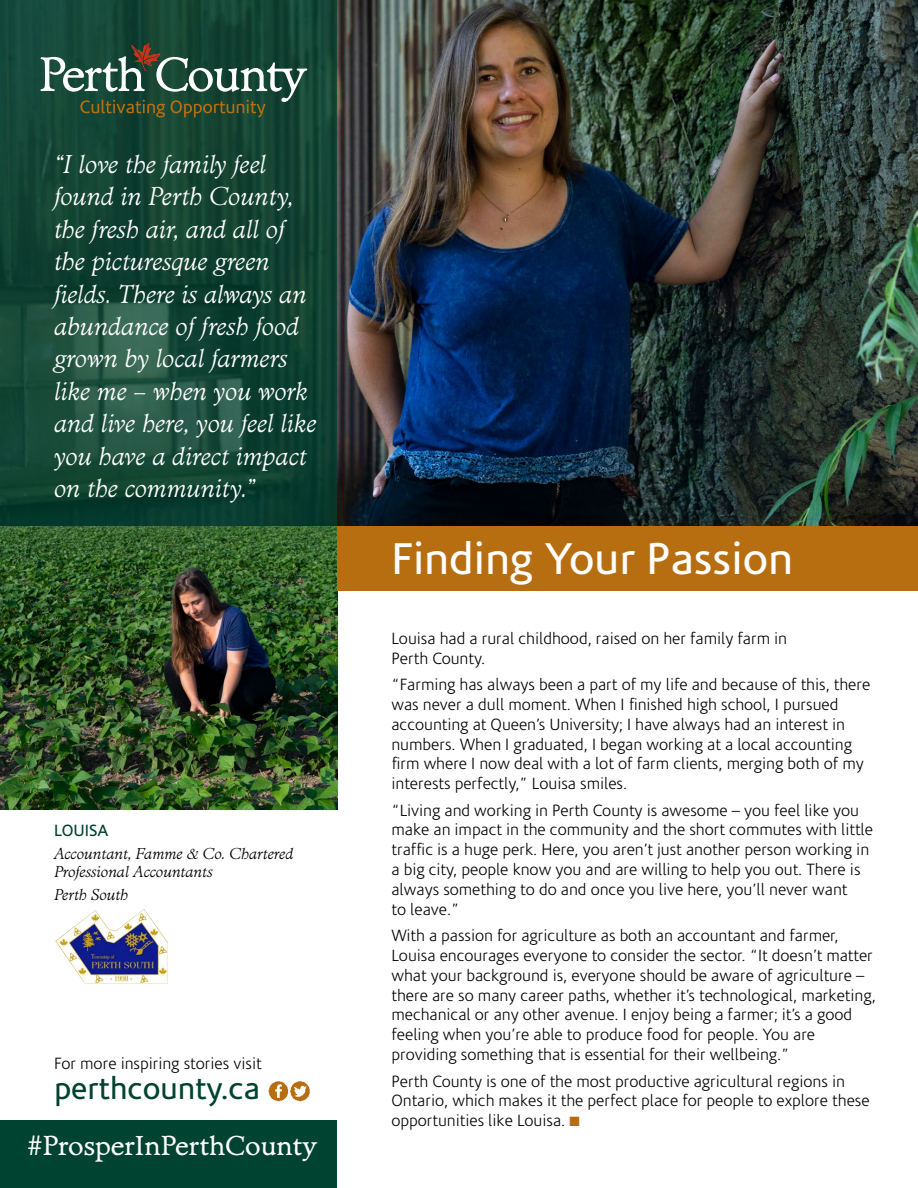
<style>
.page{position:relative;width:918px;height:1188px;background:#fff}
.page>*{position:absolute;margin:0;border:0;box-sizing:border-box;transform-origin:0 0}
.t1{font:45px "Corisande";color:#fff}
.t2{font:31.5px "Corisande";color:#004330}
.t3{font:28.5px "Minister Boo";color:#fff}
.t4{font:italic 300 27px/32.4px "Minister";color:#fff}
.t5{font:300 16.5px/19.8px "Corisande";color:#000}
.t6{font:italic 300 16.5px/18px "Minister";color:#000}
.t7{font:16.5px "Corisande";color:#004330}
.s1{font-family:"Corisande";font-weight:300}
.s2{color:#b76e11}
</style>
<div class="page">
<div style="left:0;top:1120px;width:338px;height:68px;background:#004330"></div>
<img style="left:268px;top:1081px;width:42px;height:21px">
<img style="left:338px;top:0;width:580px;height:526px">
<img style="left:0;top:526px;width:338px;height:284px">
<div style="left:338px;top:526px;width:580px;height:65px;background:#b76e11"></div>
<svg style="left:0;top:0;width:338px;height:526px;background:#144535"></svg>
<svg style="left:41px;top:43px;width:266px;height:75px;background:#3b5e4c"></svg>
<img style="left:55px;top:909px;width:113px;height:74px">
<p class="t4" style="left:54px;top:149px;width:264px">“I love the family feel found in Perth County, the fresh air, and all of the picturesque green fields. There is always an abundance of fresh food grown by local farmers like me – when you work and live here, you feel like you have a direct impact on the community.”</p>
<p class="t7" style="left:54px;top:821px;width:56px">LOUISA</p>
<p class="t6" style="left:54px;top:845px;width:241px">Accountant, Famme &amp; Co. Chartered<br>Professional Accountants</p>
<p class="t6" style="left:54px;top:886px;width:76px">Perth South</p>
<p class="t5" style="left:54px;top:1054px;width:209px">For more inspiring stories visit</p>
<h2 class="t2" style="left:54px;top:1071px;width:208px">perthcounty.ca</h2>
<h3 class="t3" style="left:27px;top:1130px;width:292px"><span class="s1">#</span>ProsperInPerthCounty</h3>
<p class="t1" style="left:392px;top:534px;width:403px">Finding Your Passion</p>
<p class="t5" style="left:391px;top:629px;width:397px">Louisa had a rural childhood, raised on her family farm in<br>Perth County.</p>
<p class="t5" style="left:391px;top:675px;width:480px">“Farming has always been a part of my life and because of this, there was never a dull moment. When I finished high school, I pursued accounting at Queen’s University; I have always had an interest in numbers. When I graduated, I began working at a local accounting firm where I now deal with a lot of farm clients, merging both of my interests perfectly,” Louisa smiles.</p>
<p class="t5" style="left:391px;top:801px;width:483px">“Living and working in Perth County is awesome – you feel like you make an impact in the community and the short commutes with little traffic is a huge perk. Here, you aren’t just another person working in a big city, people know you and are willing to help you out. There is always something to do and once you live here, you’ll never want<br>to leave.”</p>
<p class="t5" style="left:391px;top:926px;width:486px">With a passion for agriculture as both an accountant and farmer, Louisa encourages everyone to consider the sector. “It doesn’t matter what your background is, everyone should be aware of agriculture – there are so many career paths, whether it’s technological, marketing, mechanical or any other avenue. I enjoy being a farmer; it’s a good feeling when you’re able to produce food for people. You are providing something that is essential for their wellbeing.”</p>
<p class="t5" style="left:391px;top:1072px;width:480px">Perth County is one of the most productive agricultural regions in<br>Ontario, which makes it the perfect place for people to explore these opportunities like Louisa. <span class="s2">■</span></p>
</div>
